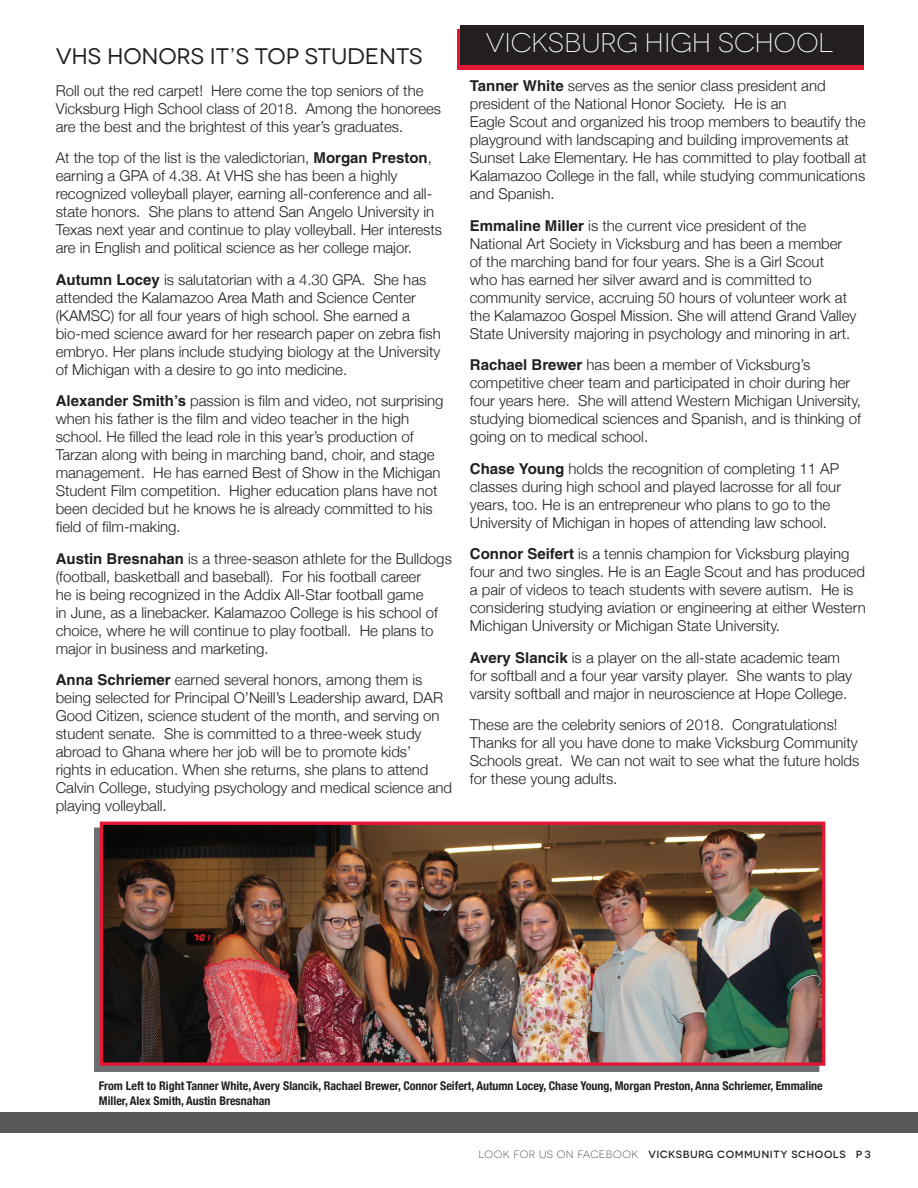
<style>
.page{position:relative;width:918px;height:1188px;background:#fff}
.page>*{position:absolute;margin:0;border:0;box-sizing:border-box;transform-origin:0 0}
.t1{font:300 27px "Novecentowide";letter-spacing:-.005em;color:#fff}
.t2{font:22.5px "Novecentowide";letter-spacing:-.01em;color:#231f20}
.t3{font:300 15px/18px "Helvetica Neue";color:#231f20}
.t4{font:700 condensed 12px/14.4px "Helvetica Neue";color:#231f20}
.t5{font:500 10.5px "Novecentowide";letter-spacing:.045em;color:#231f20}
.s1{font-family:"Helvetica";font-weight:700}
.s2{font-weight:300}
</style>
<div class="page">
<div style="left:0;top:1112px;width:918px;height:21px;background:#57585a"></div>
<div style="left:458px;top:29px;width:406px;height:41px;background:#e51836"></div>
<div style="left:461px;top:25px;width:403px;height:40px;background:#231f20"></div>
<div style="left:94px;top:828px;width:725px;height:244px;background:#6c6d70"></div>
<img style="left:104px;top:826px;width:717px;height:236px">
<div style="left:100px;top:822px;width:725px;height:244px;border:3px solid #e51836"></div>
<h2 class="t2" style="left:56px;top:43px;width:368px">VHS HONORS IT’S TOP STUDENTS</h2>
<p class="t3" style="left:56px;top:81px;width:387px">Roll out the red carpet! Here come the top seniors of the<br>Vicksburg High School class of 2018. Among the honorees are the best and the brightest of this year’s graduates.</p>
<p class="t3" style="left:56px;top:148px;width:388px">At the top of the list is the valedictorian, <span class="s1">Morgan Preston</span>, earning a GPA of 4.38. At VHS she has been a highly recognized volleyball player, earning all-conference and all&shy;state honors. She plans to attend San Angelo University in Texas next year and continue to play volleyball. Her interests are in English and political science as her college major.</p>
<p class="t3" style="left:56px;top:270px;width:387px"><span class="s1">Autumn Locey</span> is salutatorian with a 4.30 GPA. She has attended the Kalamazoo Area Math and Science Center (KAMSC) for all four years of high school. She earned a bio-med science award for her research paper on zebra fish embryo. Her plans include studying biology at the University of Michigan with a desire to go into medicine.</p>
<p class="t3" style="left:56px;top:391px;width:389px"><span class="s1">Alexander Smith’s</span> passion is film and video, not surprising when his father is the film and video teacher in the high school. He filled the lead role in this year’s production of Tarzan along with being in marching band, choir, and stage management. He has earned Best of Show in the Michigan Student Film competition. Higher education plans have not been decided but he knows he is already committed to his field of film-making.</p>
<p class="t3" style="left:56px;top:549px;width:398px"><span class="s1">Austin Bresnahan</span> is a three-season athlete for the Bulldogs (football, basketball and baseball). For his football career<br>he is being recognized in the Addix All-Star football game<br>in June, as a linebacker. Kalamazoo College is his school of choice, where he will continue to play football. He plans to major in business and marketing.</p>
<p class="t3" style="left:56px;top:670px;width:398px"><span class="s1">Anna Schriemer</span> earned several honors, among them is being selected for Principal O’Neill’s Leadership award, DAR Good Citizen, science student of the month, and serving on student senate. She is committed to a three-week study abroad to Ghana where her job will be to promote kids’<br>rights in education. When she returns, she plans to attend Calvin College, studying psychology and medical science and playing volleyball.</p>
<h1 class="t1" style="left:486px;top:27px;width:349px">VICKSBURG HIGH SCHOOL</h1>
<p class="t3" style="left:470px;top:76px;width:398px"><span class="s1">Tanner White</span> serves as the senior class president and president of the National Honor Society. He is an<br>Eagle Scout and organized his troop members to beautify the playground with landscaping and building improvements at Sunset Lake Elementary. He has committed to play football at Kalamazoo College in the fall, while studying communications and Spanish.</p>
<p class="t3" style="left:470px;top:215px;width:388px"><span class="s1">Emmaline Miller</span> is the current vice president of the National Art Society in Vicksburg and has been a member of the marching band for four years. She is a Girl Scout<br>who has earned her silver award and is committed to community service, accruing 50 hours of volunteer work at the Kalamazoo Gospel Mission. She will attend Grand Valley State University majoring in psychology and minoring in art.</p>
<p class="t3" style="left:470px;top:355px;width:393px"><span class="s1">Rachael Brewer</span> has been a member of Vicksburg’s competitive cheer team and participated in choir during her four years here. She will attend Western Michigan University, studying biomedical sciences and Spanish, and is thinking of going on to medical school.</p>
<p class="t3" style="left:470px;top:458px;width:373px"><span class="s1">Chase Young</span> holds the recognition of completing 11 AP classes during high school and played lacrosse for all four years, too. He is an entrepreneur who plans to go to the University of Michigan in hopes of attending law school.</p>
<p class="t3" style="left:470px;top:544px;width:397px"><span class="s1">Connor Seifert</span> is a tennis champion for Vicksburg playing four and two singles. He is an Eagle Scout and has produced a pair of videos to teach students with severe autism. He is considering studying aviation or engineering at either Western Michigan University or Michigan State University.</p>
<p class="t3" style="left:470px;top:647px;width:384px"><span class="s1">Avery Slancik</span> is a player on the all-state academic team for softball and a four year varsity player. She wants to play varsity softball and major in neuroscience at Hope College.</p>
<p class="t3" style="left:470px;top:715px;width:391px">These are the celebrity seniors of 2018. Congratulations!<br>Thanks for all you have done to make Vicksburg Community Schools great. We can not wait to see what the future holds for these young adults.</p>
<p class="t4" style="left:99px;top:1078px;width:725px">From Left to Right Tanner White, Avery Slancik, Rachael Brewer, Connor Seifert, Autumn Locey, Chase Young, Morgan Preston, Anna Schriemer, Emmaline<br>Miller, Alex Smith, Austin Bresnahan</p>
<p class="t5" style="left:478px;top:1148px;width:394px"><span class="s2">LOOK FOR US ON FACEBOOK</span> VICKSBURG COMMUNITY SCHOOLS P 3</p>
</div>
